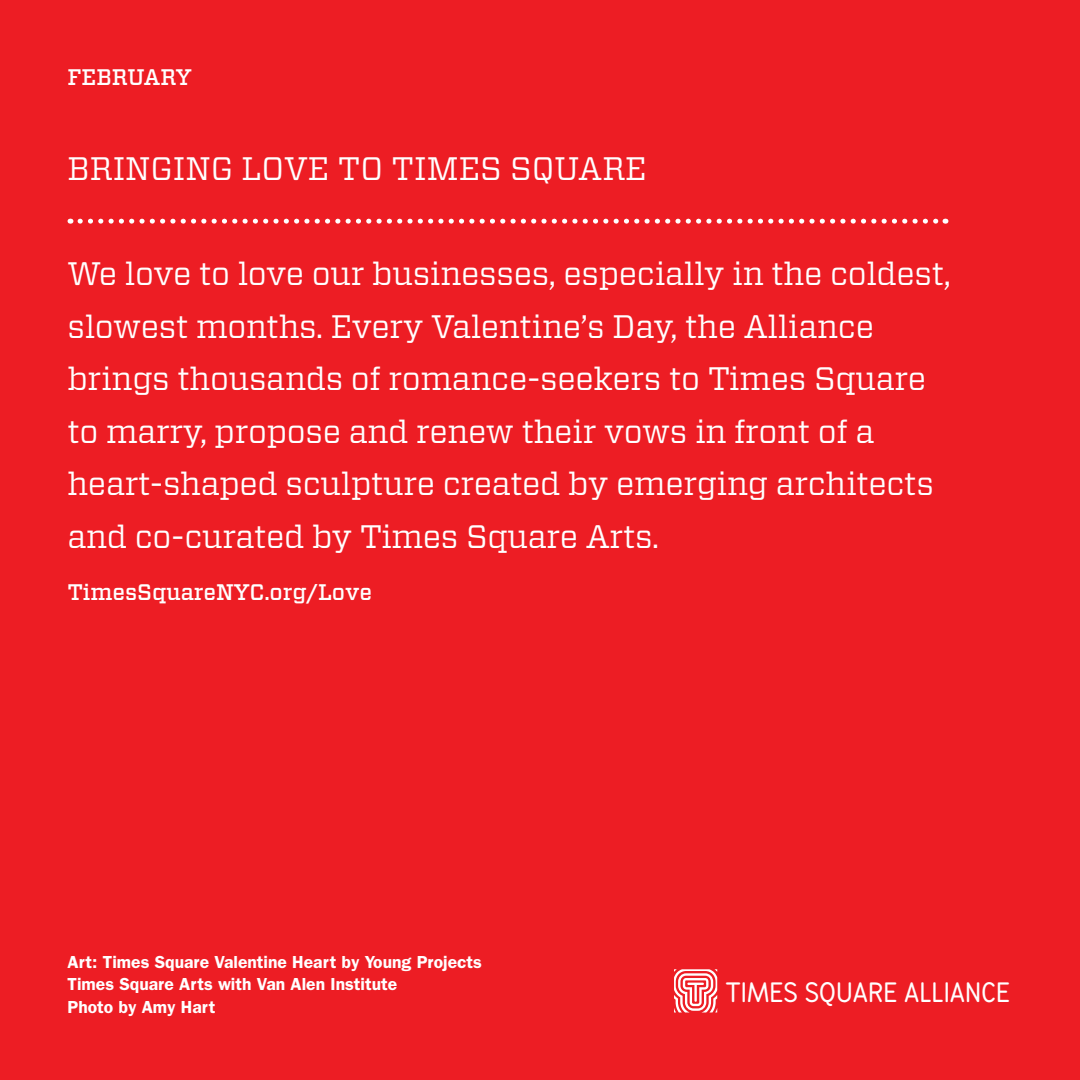
<style>
.page{position:relative;width:1080px;height:1080px;background:#ed1d24}
.page>*{position:absolute;margin:0;border:0;box-sizing:border-box;transform-origin:0 0}
.t1{font:32.5px/52.5px "Vitesse";letter-spacing:-.01em;color:#fff}
.t2{font:26.75px "Times Square Neon";letter-spacing:.01em;color:#fff}
.t3{font:500 22.5px "Vitesse";color:#fff}
.t4{font:600 17.5px/22.5px "Franklin Gothic";color:#fff}
</style>
<div class="page">
<svg style="left:80px;top:219px;width:866px;height:5px"></svg>
<svg style="left:674px;top:969px;width:43px;height:44px"></svg>
<p class="t3" style="left:68px;top:63px;width:126px">FEBRUARY</p>
<p class="t1" style="left:68px;top:142px;width:581px">BRINGING LOVE TO TIMES SQUARE</p>
<p class="t1" style="left:68px;top:247px;width:885px">We love to love our businesses, especially in the coldest, slowest months. Every Valentine’s Day, the Alliance brings thousands of romance-seekers to Times Square to marry, propose and renew their vows in front of a heart-shaped sculpture created by emerging architects and co-curated by Times Square Arts.</p>
<p class="t3" style="left:68px;top:578px;width:306px">TimesSquareNYC.org/Love</p>
<p class="t4" style="left:68px;top:950px;width:416px">Art: Times Square Valentine Heart by Young Projects<br>Times Square Arts with Van Alen Institute<br>Photo by Amy Hart</p>
<p class="t2" style="left:726px;top:979px;width:286px">TIMES SQUARE ALLIANCE</p>
</div>
